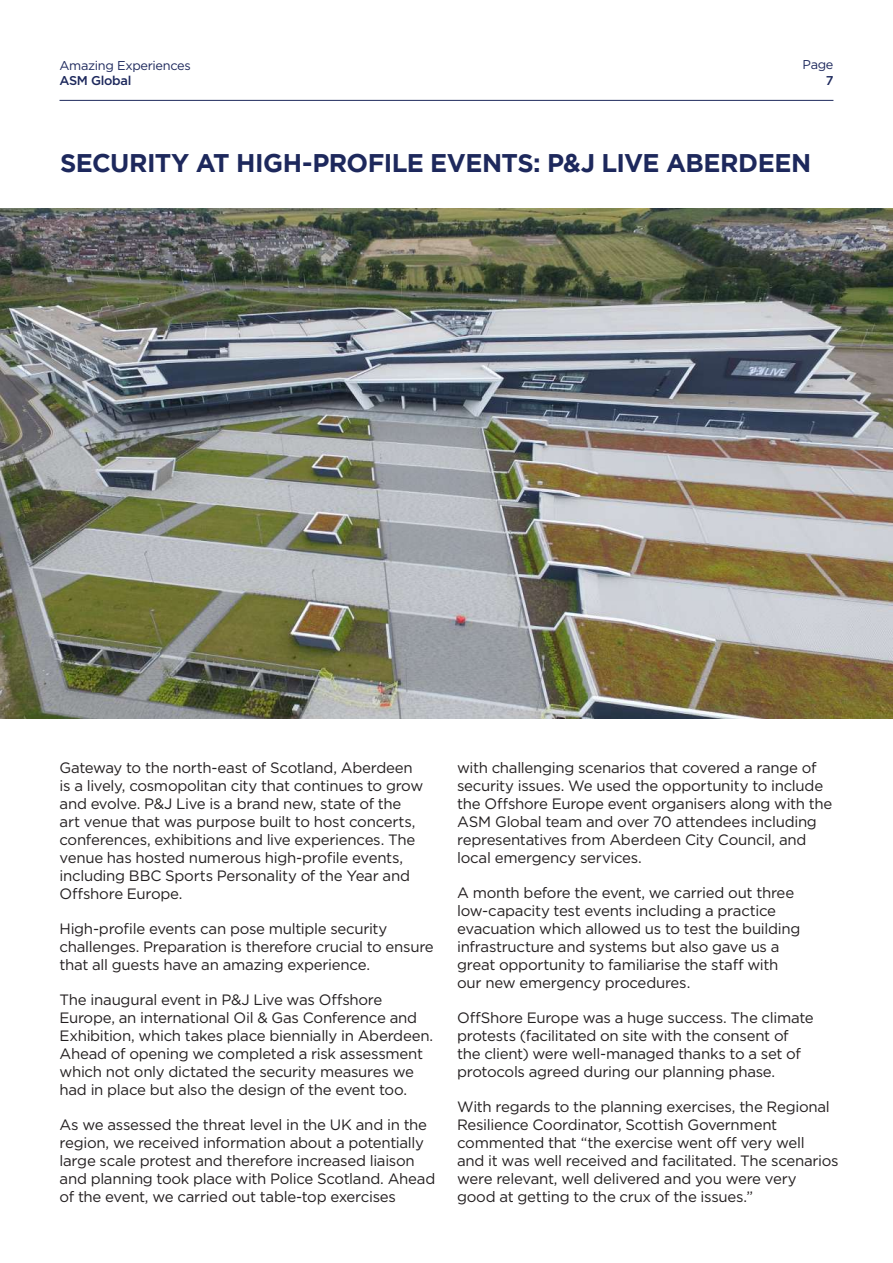
<style>
.page{position:relative;width:893px;height:1263px;background:#fff}
.page>*{position:absolute;margin:0;border:0;box-sizing:border-box;transform-origin:0 0}
.t1{font:700 25.5px "Gotham";letter-spacing:-.02em;color:#1d285c}
.t2{font:15px/18px "Gotham";letter-spacing:-.02em;color:#231f20}
.t3{font:12.75px "Gotham";letter-spacing:-.025em;color:#1d285c}
.t4{font:500 12.75px "Gotham";letter-spacing:-.025em;color:#1d285c}
</style>
<div class="page">
<hr style="left:60px;top:100px;width:773px;height:1px;background:#1d285c">
<img style="left:0;top:208px;width:893px;height:511px">
<p class="t3" style="left:60px;top:57px;width:133px">Amazing Experiences</p>
<p class="t4" style="left:60px;top:72px;width:73px">ASM Global</p>
<p class="t3" style="left:803px;top:57px;width:32px">Page</p>
<p class="t4" style="left:826px;top:72px;width:9px">7</p>
<h1 class="t1" style="left:60px;top:148px;width:753px">SECURITY AT HIGH-PROFILE EVENTS: P&amp;J LIVE ABERDEEN</h1>
<p class="t2" style="left:60px;top:758px;width:365px">Gateway to the north-east of Scotland, Aberdeen is a lively, cosmopolitan city that continues to grow and evolve. P&amp;J Live is a brand new, state of the art venue that was purpose built to host concerts, conferences, exhibitions and live experiences. The venue has hosted numerous high-profile events, including BBC Sports Personality of the Year and Offshore Europe.</p>
<p class="t2" style="left:60px;top:919px;width:376px">High-profile events can pose multiple security challenges. Preparation is therefore crucial to ensure that all guests have an amazing experience.</p>
<p class="t2" style="left:60px;top:990px;width:375px">The inaugural event in P&amp;J Live was Offshore Europe, an international Oil &amp; Gas Conference and Exhibition, which takes place biennially in Aberdeen.<br>Ahead of opening we completed a risk assessment which not only dictated the security measures we had in place but also the design of the event too.</p>
<p class="t2" style="left:60px;top:1116px;width:377px">As we assessed the threat level in the UK and in the region, we received information about a potentially large scale protest and therefore increased liaison and planning took place with Police Scotland. Ahead of the event, we carried out table-top exercises</p>
<p class="t2" style="left:457px;top:758px;width:377px">with challenging scenarios that covered a range of security issues. We used the opportunity to include the Offshore Europe event organisers along with the ASM Global team and over 70 attendees including representatives from Aberdeen City Council, and local emergency services.</p>
<p class="t2" style="left:457px;top:883px;width:345px">A month before the event, we carried out three low-capacity test events including a practice evacuation which allowed us to test the building infrastructure and systems but also gave us a great opportunity to familiarise the staff with our new emergency procedures.</p>
<p class="t2" style="left:457px;top:1008px;width:358px">OffShore Europe was a huge success. The climate protests (facilitated on site with the consent of the client) were well-managed thanks to a set of protocols agreed during our planning phase.</p>
<p class="t2" style="left:457px;top:1098px;width:383px">With regards to the planning exercises, the Regional Resilience Coordinator, Scottish Government commented that “the exercise went off very well<br>and it was well received and facilitated. The scenarios were relevant, well delivered and you were very good at getting to the crux of the issues.”</p>
</div>
